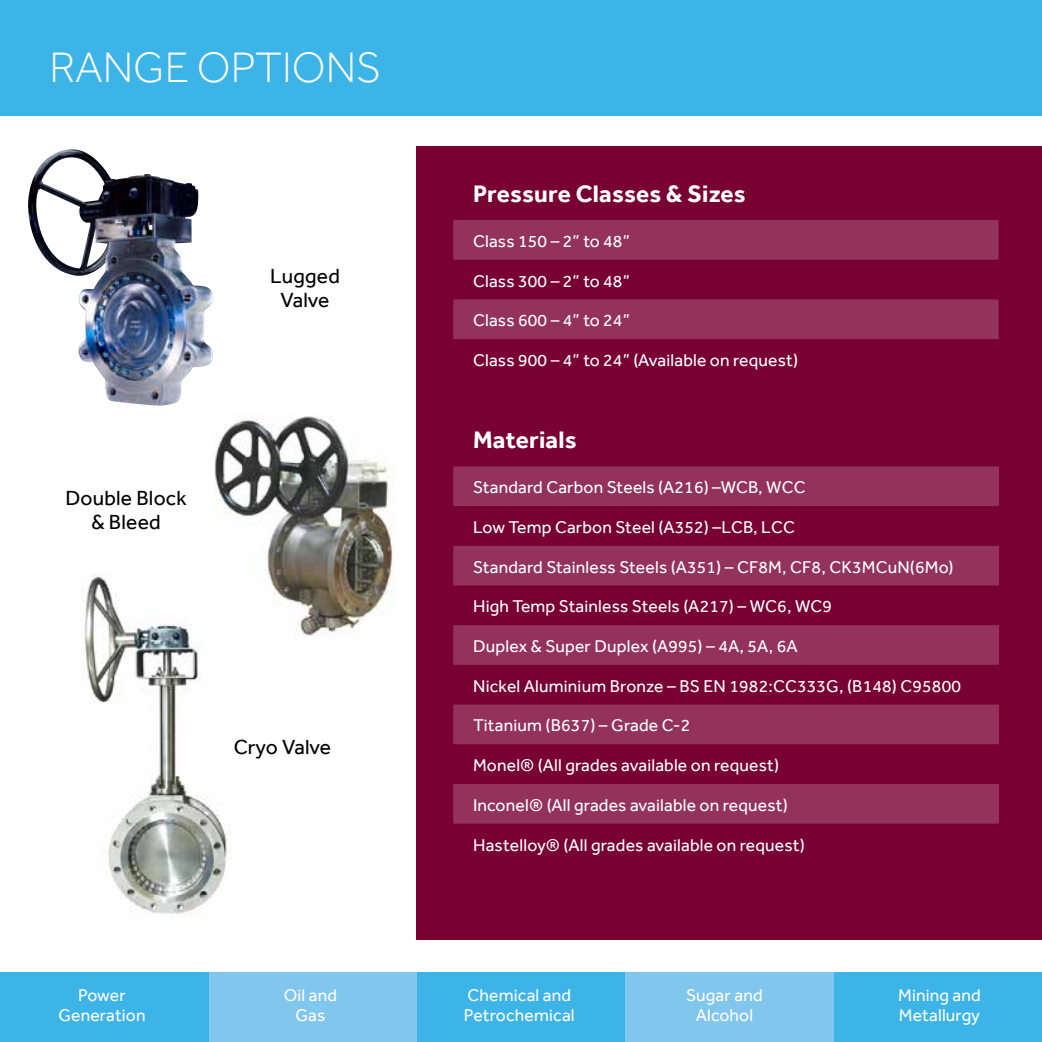
<style>
.page{position:relative;width:1042px;height:1042px;background:#fff}
.page>*{position:absolute;margin:0;border:0;box-sizing:border-box;transform-origin:0 0}
.t1{font:300 43.75px "Effra";color:#fff}
.t2{font:700 24.5px "Effra";letter-spacing:.01em;color:#fff}
.t3{font:21px/23.8px "Effra";letter-spacing:.01em;color:#000;text-align:center}
.t4{font:21px "Effra";letter-spacing:-.01em;color:#000}
.t5{font:17.5px/19.2px "Effra";letter-spacing:.01em;color:#fff;text-align:center}
</style>
<div class="page">
<div style="left:417px;top:146px;width:625px;height:794px;background:#780032"></div>
<div style="left:0;top:0;width:1042px;height:115px;background:#3cb4e7"></div>
<svg style="left:453px;top:466px;width:546px;height:357px;fill:#93335b"></svg>
<svg style="left:453px;top:220px;width:545px;height:119px;fill:#93335b"></svg>
<img style="left:28px;top:149px;width:186px;height:257px">
<img style="left:82px;top:573px;width:148px;height:342px">
<img style="left:214px;top:415px;width:180px;height:224px">
<div style="left:833px;top:972px;width:209px;height:70px;background:#3cb4e7"></div>
<div style="left:625px;top:972px;width:208px;height:70px;background:#81c6ed"></div>
<div style="left:417px;top:972px;width:208px;height:70px;background:#3cb4e7"></div>
<div style="left:208px;top:972px;width:209px;height:70px;background:#81c6ed"></div>
<div style="left:0;top:972px;width:208px;height:70px;background:#3cb4e7"></div>
<h1 class="t1" style="left:50px;top:42px;width:333px">RANGE OPTIONS</h1>
<p class="t3" style="left:65px;top:486px;width:123px">Double Block &amp; Bleed</p>
<p class="t3" style="left:270px;top:264px;width:71px">Lugged<br>Valve</p>
<p class="t4" style="left:234px;top:735px;width:99px">Cryo Valve</p>
<h2 class="t2" style="left:473px;top:179px;width:274px">Pressure Classes &amp; Sizes</h2>
<p class="t5" style="left:473px;top:231px;width:158px">Class 150 – 2” to 48”</p>
<p class="t5" style="left:473px;top:271px;width:158px">Class 300 – 2” to 48”</p>
<p class="t5" style="left:473px;top:311px;width:158px">Class 600 – 4” to 24”</p>
<p class="t5" style="left:473px;top:350px;width:327px">Class 900 – 4” to 24” (Available on request)</p>
<h2 class="t2" style="left:473px;top:425px;width:105px">Materials</h2>
<p class="t5" style="left:473px;top:477px;width:334px">Standard Carbon Steels (A216) –WCB, WCC</p>
<p class="t5" style="left:473px;top:517px;width:323px">Low Temp Carbon Steel (A352) –LCB, LCC</p>
<p class="t5" style="left:473px;top:557px;width:482px">Standard Stainless Steels (A351) – CF8M, CF8, CK3MCuN(6Mo)</p>
<p class="t5" style="left:473px;top:597px;width:360px">High Temp Stainless Steels (A217) – WC6, WC9</p>
<p class="t5" style="left:473px;top:636px;width:326px">Duplex &amp; Super Duplex (A995) – 4A, 5A, 6A</p>
<p class="t5" style="left:473px;top:676px;width:489px">Nickel Aluminium Bronze – BS EN 1982:CC333G, (B148) C95800</p>
<p class="t5" style="left:473px;top:716px;width:219px">Titanium (B637) – Grade C-2</p>
<p class="t5" style="left:473px;top:755px;width:307px">Monel® (All grades available on request)</p>
<p class="t5" style="left:473px;top:795px;width:316px">Inconel® (All grades available on request)</p>
<p class="t5" style="left:473px;top:835px;width:333px">Hastelloy® (All grades available on request)</p>
<p class="t5" style="left:58px;top:985px;width:89px">Power<br>Generation</p>
<p class="t5" style="left:284px;top:985px;width:55px">Oil and<br>Gas</p>
<p class="t5" style="left:464px;top:985px;width:112px;text-align:left">Chemical and<br>Petrochemical</p>
<p class="t5" style="left:686px;top:985px;width:78px">Sugar and<br>Alcohol</p>
<p class="t5" style="left:898px;top:985px;width:84px;text-align:left">Mining and<br>Metallurgy</p>
</div>
